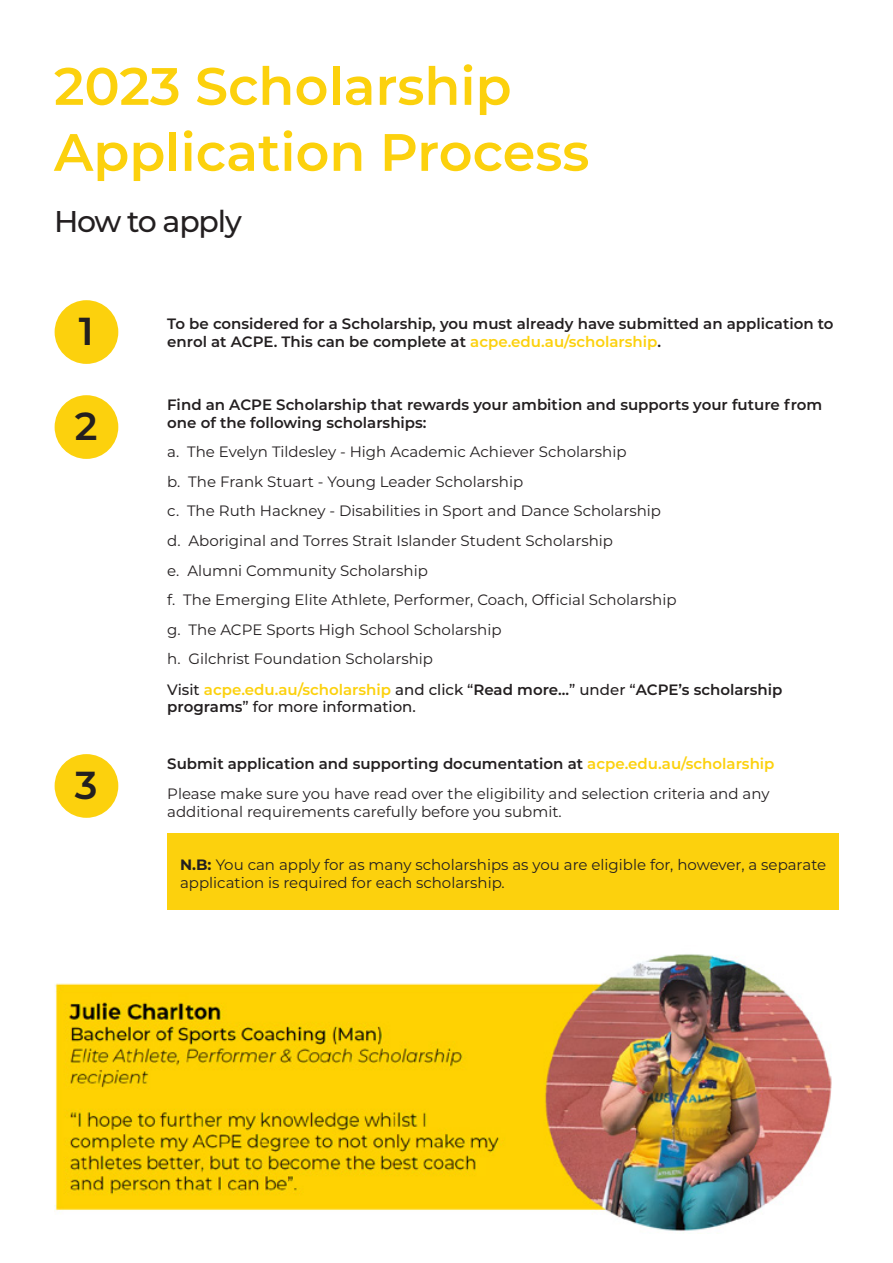
<style>
.page{position:relative;width:893px;height:1263px;background:#fff}
.page>*{position:absolute;margin:0;border:0;box-sizing:border-box;transform-origin:0 0}
.t1{font:600 52.5px/66px "Montserrat";color:#fcd10d}
.t2{font:600 39px "Montserrat";color:#231f20}
.t3{font:500 30px "Montserrat";letter-spacing:-.04em;color:#231f20}
.t4{font:15px/18px "Montserrat";color:#231f20}
.t5{font:600 15px/18px "Montserrat";color:#231f20}
.t6{font:500 15px/16.8px "Montserrat";color:#231f20}
.s1{color:#fcd10d}
.s2{font-weight:600;color:#fcd10d}
.s3{font-weight:600}
.s4{font-weight:700}
</style>
<div class="page">
<div style="left:55px;top:300px;width:63px;height:64px;background:#fcd10d;border-radius:50%"></div>
<div style="left:55px;top:395px;width:63px;height:64px;background:#fcd10d;border-radius:50%"></div>
<div style="left:55px;top:754px;width:63px;height:64px;background:#fcd10d;border-radius:50%"></div>
<img style="left:54px;top:954px;width:778px;height:277px">
<div style="left:167px;top:834px;width:672px;height:76px;background:#fcd10d"></div>
<p class="t1" style="left:54px;top:51px;width:537px">2023 Scholarship<br>Application Process</p>
<p class="t3" style="left:54px;top:200px;width:189px">How to apply</p>
<p class="t2" style="left:79px;top:303px;width:16px">1</p>
<p class="t2" style="left:75px;top:398px;width:24px">2</p>
<p class="t2" style="left:75px;top:757px;width:24px">3</p>
<p class="t5" style="left:167px;top:314px;width:668px">To be considered for a Scholarship, you must already have submitted an application to enrol at ACPE. This can be complete at <span class="s1">acpe.edu.au/scholarship</span>.</p>
<p class="t5" style="left:167px;top:395px;width:657px">Find an ACPE Scholarship that rewards your ambition and supports your future from one of the following scholarships:</p>
<p class="t4" style="left:167px;top:442px;width:461px">a. The Evelyn Tildesley - High Academic Achiever Scholarship</p>
<p class="t4" style="left:167px;top:472px;width:357px">b. The Frank Stuart - Young Leader Scholarship</p>
<p class="t4" style="left:167px;top:501px;width:495px">c. The Ruth Hackney - Disabilities in Sport and Dance Scholarship</p>
<p class="t4" style="left:167px;top:531px;width:447px">d. Aboriginal and Torres Strait Islander Student Scholarship</p>
<p class="t4" style="left:167px;top:561px;width:262px">e. Alumni Community Scholarship</p>
<p class="t4" style="left:167px;top:590px;width:511px">f. The Emerging Elite Athlete, Performer, Coach, Official Scholarship</p>
<p class="t4" style="left:167px;top:620px;width:336px">g. The ACPE Sports High School Scholarship</p>
<p class="t4" style="left:167px;top:649px;width:267px">h. Gilchrist Foundation Scholarship</p>
<p class="t6" style="left:167px;top:681px;width:617px">Visit <span class="s2">acpe.edu.au/scholarship</span> and click “<span class="s3">Read more...</span>” under “<span class="s3">ACPE’s scholarship programs</span>” for more information.</p>
<p class="t5" style="left:167px;top:754px;width:609px">Submit application and supporting documentation at <span class="s1">acpe.edu.au/scholarship</span></p>
<p class="t4" style="left:167px;top:784px;width:604px">Please make sure you have read over the eligibility and selection criteria and any additional requirements carefully before you submit.</p>
<p class="t4" style="left:180px;top:855px;width:648px"><span class="s4">N.B:</span> You can apply for as many scholarships as you are eligible for, however, a separate application is required for each scholarship.</p>
</div>
